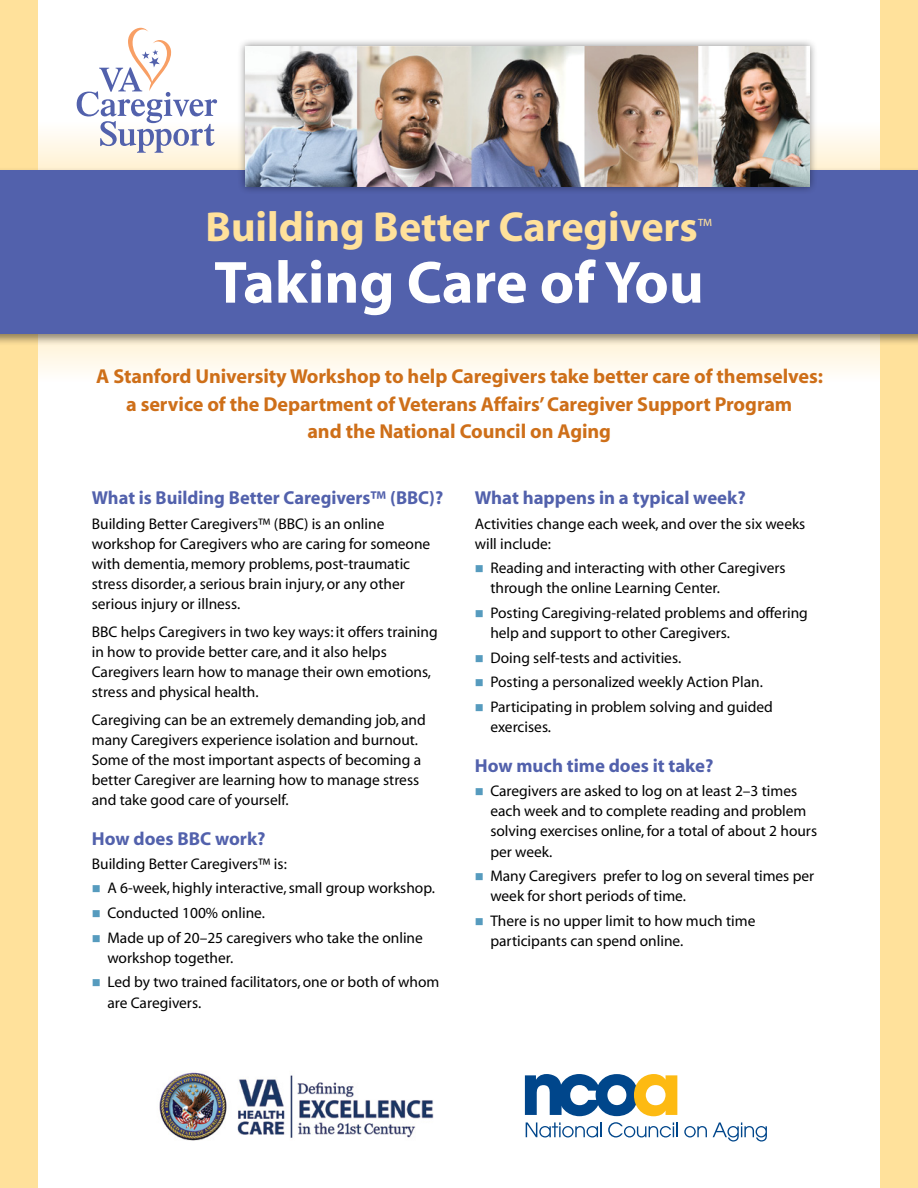
<style>
.page{position:relative;width:918px;height:1188px;background:#fff}
.page>*{position:absolute;margin:0;border:0;box-sizing:border-box;transform-origin:0 0}
.t1{font:700 60px "Myriad";color:#fff}
.t2{font:700 42.15px "Myriad";color:#ffe19b}
.t3{font:700 20.25px/27.6px "Myriad";letter-spacing:-.005em;color:#ce6f19;text-align:center}
.t4{font:700 18.75px "Myriad";color:#5261ac}
.t5{font:18px "Myriad";color:#ffe19b}
.t6{font:15.45px/20.1px "Myriad";color:#000}
.s1{color:#569bbe}
</style>
<div class="page">
<div style="left:0;top:0;width:38px;height:1188px;background:#ffe19b"></div>
<div style="left:880px;top:0;width:38px;height:1188px;background:#ffe19b"></div>
<svg style="left:38px;top:346px;width:842px;height:26px;fill:#fff8e8"></svg>
<svg style="left:38px;top:133px;width:842px;height:34px;background:#fff5e0"></svg>
<svg style="left:77px;top:28px;width:140px;height:125px"></svg>
<div style="left:0;top:167px;width:918px;height:179px;background:#000;opacity:.45"></div>
<div style="left:0;top:170px;width:918px;height:163px;background:#5261ac"></div>
<div style="left:237px;top:38px;width:581px;height:156px;background:#000;opacity:.45"></div>
<img style="left:245px;top:46px;width:565px;height:141px">
<svg style="left:525px;top:1074px;width:152px;height:42px"></svg>
<svg style="left:526px;top:1122px;width:76px;height:15px"></svg>
<svg style="left:608px;top:1122px;width:70px;height:15px"></svg>
<svg style="left:684px;top:1126px;width:23px;height:11px"></svg>
<svg style="left:713px;top:1122px;width:54px;height:20px"></svg>
<img style="left:159px;top:1072px;width:275px;height:69px">
<h2 class="t2" style="left:206px;top:205px;width:494px">Building Better Caregivers</h2>
<p class="t5" style="left:698px;top:216px;width:16px">™</p>
<h1 class="t1" style="left:214px;top:252px;width:491px">Taking Care of You</h1>
<h3 class="t3" style="left:96px;top:363px;width:728px">A Stanford University Workshop to help Caregivers take better care of themselves: a service of the Department of Veterans Affairs’ Caregiver Support Program<br>and the National Council on Aging</h3>
<p class="t4" style="left:92px;top:488px;width:353px">What is Building Better Caregivers™ (BBC)?</p>
<p class="t6" style="left:92px;top:514px;width:340px">Building Better Caregivers™ (BBC) is an online workshop for Caregivers who are caring for someone with dementia, memory problems, post-traumatic stress disorder, a serious brain injury, or any other serious injury or illness.</p>
<p class="t6" style="left:92px;top:622px;width:347px">BBC helps Caregivers in two key ways: it offers training in how to provide better care, and it also helps Caregivers learn how to manage their own emotions, stress and physical health.</p>
<p class="t6" style="left:92px;top:710px;width:336px">Caregiving can be an extremely demanding job, and many Caregivers experience isolation and burnout.<br>Some of the most important aspects of becoming a better Caregiver are learning how to manage stress and take good care of yourself.</p>
<p class="t4" style="left:92px;top:829px;width:175px">How does BBC work?</p>
<p class="t6" style="left:92px;top:854px;width:197px">Building Better Caregivers™ is:</p>
<p class="t6" style="left:92px;top:879px;width:345px"><span class="s1">■</span> A 6-week, highly interactive, small group workshop.</p>
<p class="t6" style="left:92px;top:903px;width:175px"><span class="s1">■</span> Conducted 100% online.</p>
<p class="t6" style="left:107px;top:928px;width:317px;text-indent:-16px"><span class="s1">■</span> Made up of 20–25 caregivers who take the online workshop together.</p>
<p class="t6" style="left:107px;top:973px;width:333px;text-indent:-16px"><span class="s1">■</span> Led by two trained facilitators, one or both of whom are Caregivers.</p>
<p class="t4" style="left:475px;top:488px;width:272px">What happens in a typical week?</p>
<p class="t6" style="left:475px;top:514px;width:332px">Activities change each week, and over the six weeks will include:</p>
<p class="t6" style="left:490px;top:559px;width:297px;text-indent:-16px"><span class="s1">■</span> Reading and interacting with other Caregivers through the online Learning Center.</p>
<p class="t6" style="left:490px;top:604px;width:319px;text-indent:-16px"><span class="s1">■</span> Posting Caregiving-related problems and offering help and support to other Caregivers.</p>
<p class="t6" style="left:475px;top:648px;width:208px"><span class="s1">■</span> Doing self-tests and activities.</p>
<p class="t6" style="left:475px;top:673px;width:290px"><span class="s1">■</span> Posting a personalized weekly Action Plan.</p>
<p class="t6" style="left:490px;top:698px;width:284px;text-indent:-16px"><span class="s1">■</span> Participating in problem solving and guided exercises.</p>
<p class="t4" style="left:475px;top:756px;width:240px">How much time does it take?</p>
<p class="t6" style="left:490px;top:782px;width:328px;text-indent:-16px"><span class="s1">■</span> Caregivers are asked to log on at least 2–3 times each week and to complete reading and problem solving exercises online, for a total of about 2 hours per week.</p>
<p class="t6" style="left:490px;top:867px;width:325px;text-indent:-16px"><span class="s1">■</span> Many Caregivers prefer to log on several times per week for short periods of time.</p>
<p class="t6" style="left:490px;top:911px;width:267px;text-indent:-16px"><span class="s1">■</span> There is no upper limit to how much time participants can spend online.</p>
</div>
